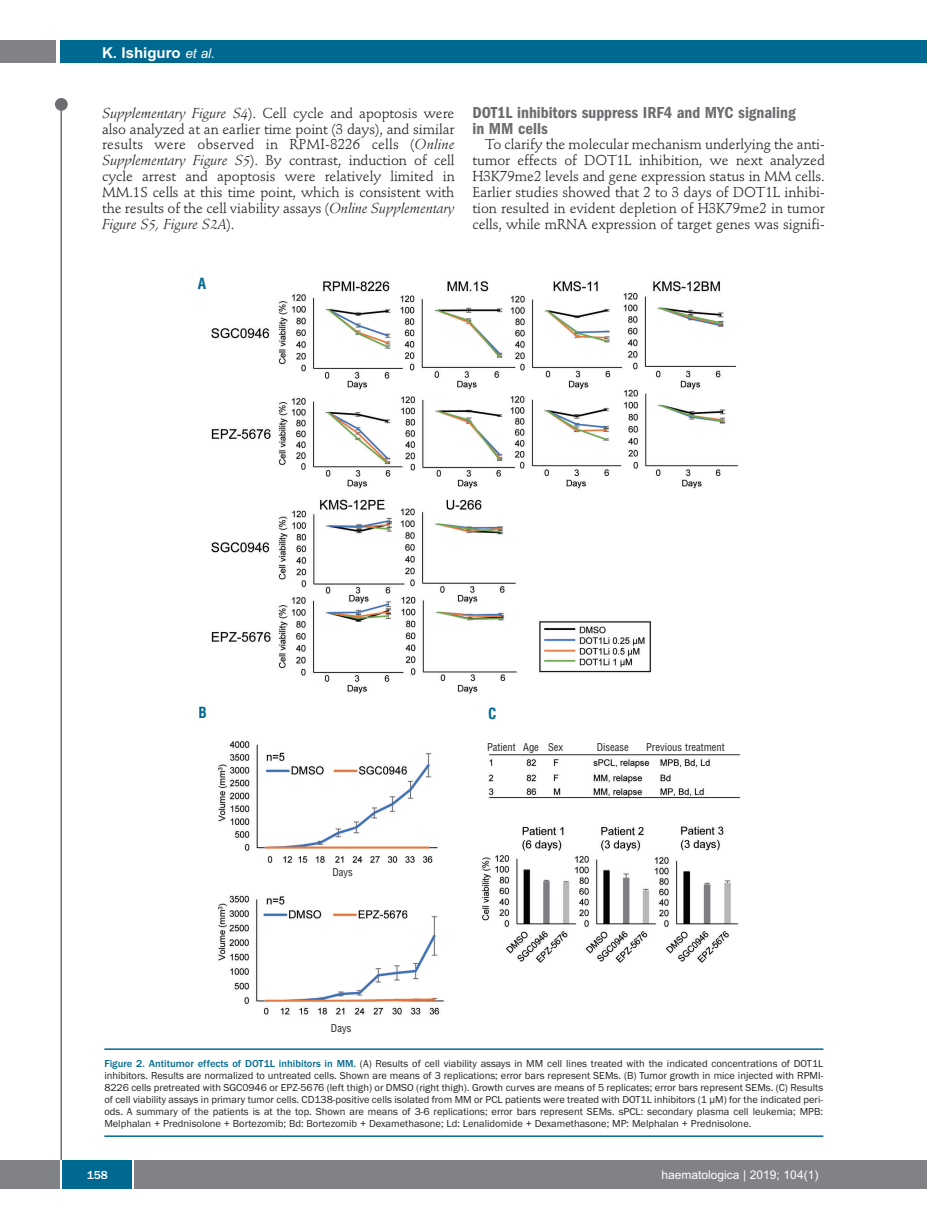
<style>
.page{position:relative;width:927px;height:1225px;background:#fff}
.page>*{position:absolute;margin:0;border:0;box-sizing:border-box;transform-origin:0 0}
.t1{font:600 condensed 16.5px/15.9px "Franklin Gothic";color:#6c6d70}
.t2{font:700 15px "Arial";color:#fff}
.t3{font:700 condensed 15px "Helvetica";color:#006991}
.t4{font:14.25px/15.9px "Stempel Schneidler";letter-spacing:-.005em;color:#231f20;text-align:justify}
.t5{font:12px "Arial";color:#fff}
.t6{font:500 12px "Franklin Gothic";color:#fff}
.t7{font:10.5px/12px "Franklin Gothic";color:#231f20;text-align:justify}
.t8{font:condensed 10.5px "Helvetica";color:#231f20}
.s1{font-weight:400;font-style:italic;font-size:13.5px}
.s2{font-style:italic}
.s3{font-weight:500;color:#006991}
</style>
<div class="page">
<div style="left:911px;top:40px;width:16px;height:22px;background:#006991"></div>
<div style="left:910px;top:1160px;width:17px;height:28px;background:#808285"></div>
<div style="left:55px;top:98px;width:13px;height:13px;background:#6c6d70;border-radius:50%"></div>
<hr style="left:60px;top:101px;width:2px;height:1061px;background:#6c6d70">
<div style="left:60px;top:40px;width:852px;height:22px;background:#006991"></div>
<div style="left:0;top:40px;width:56px;height:22px;background:#808285"></div>
<div style="left:0;top:1160px;width:911px;height:28px;background:#808285"></div>
<div style="left:62px;top:1160px;width:71px;height:28px;background:#006991"></div>
<hr style="left:60px;top:1160px;width:2px;height:28px;background:#fff">
<svg style="left:133px;top:1160px;width:1px;height:28px"></svg>
<img style="left:210px;top:280px;width:531px;height:736px">
<hr style="left:104px;top:1048px;width:719px;height:2px;background:#006991">
<hr style="left:104px;top:1135px;width:719px;height:2px;background:#006991">
<h2 class="t2" style="left:102px;top:44px;width:114px">K. Ishiguro <span class="s1">et al.</span></h2>
<p class="t4" style="left:102px;top:106px;width:354px"><span class="s2">Supplementary Figure S4</span>). Cell cycle and apoptosis were also analyzed at an earlier time point (3 days), and similar results were observed in RPMI-8226 cells (<span class="s2">Online Supplementary Figure S5</span>). By contrast, induction of cell cycle arrest and apoptosis were relatively limited in MM.1S cells at this time point, which is consistent with the results of the cell viability assays (<span class="s2">Online Supplementary Figure S5, Figure S2A</span>).</p>
<h1 class="t1" style="left:472px;top:106px;width:325px">DOT1L inhibitors suppress IRF4 and MYC signaling in MM cells</h1>
<p class="t4" style="left:472px;top:138px;width:354px;text-indent:13px">To clarify the molecular mechanism underlying the anti&shy;tumor effects of DOT1L inhibition, we next analyzed H3K79me2 levels and gene expression status in MM cells.<br>Earlier studies showed that 2 to 3 days of DOT1L inhibi&shy;tion resulted in evident depletion of H3K79me2 in tumor cells, while mRNA expression of target genes was signifi-</p>
<h2 class="t3" style="left:198px;top:275px;width:10px">A</h2>
<h2 class="t3" style="left:199px;top:704px;width:10px">B</h2>
<h2 class="t3" style="left:488px;top:705px;width:10px">C</h2>
<p class="t8" style="left:487px;top:741px;width:78px">Patient Age Sex</p>
<p class="t8" style="left:597px;top:741px;width:34px">Disease</p>
<p class="t8" style="left:646px;top:741px;width:80px">Previous treatment</p>
<p class="t8" style="left:332px;top:866px;width:22px">Days</p>
<p class="t8" style="left:331px;top:1022px;width:22px">Days</p>
<p class="t7" style="left:104px;top:1057px;width:720px"><span class="s3">Figure 2. Antitumor effects of DOT1L inhibitors in MM.</span> (A) Results of cell viability assays in MM cell lines treated with the indicated concentrations of DOT1L inhibitors. Results are normalized to untreated cells. Shown are means of 3 replications; error bars represent SEMs. (B) Tumor growth in mice injected with RPMI-8226 cells pretreated with SGC0946 or EPZ-5676 (left thigh) or DMSO (right thigh). Growth curves are means of 5 replicates; error bars represent SEMs. (C) Results of cell viability assays in primary tumor cells. CD138-positive cells isolated from MM or PCL patients were treated with DOT1L inhibitors (1 µM) for the indicated peri&shy;ods. A summary of the patients is at the top. Shown are means of 3-6 replications; error bars represent SEMs. sPCL: secondary plasma cell leukemia; MPB:<br>Melphalan + Prednisolone + Bortezomib; Bd: Bortezomib + Dexamethasone; Ld: Lenalidomide + Dexamethasone; MP: Melphalan + Prednisolone.</p>
<p class="t6" style="left:87px;top:1167px;width:23px">158</p>
<p class="t5" style="left:661px;top:1167px;width:158px">haematologica | 2019; 104(1)</p>
</div>
